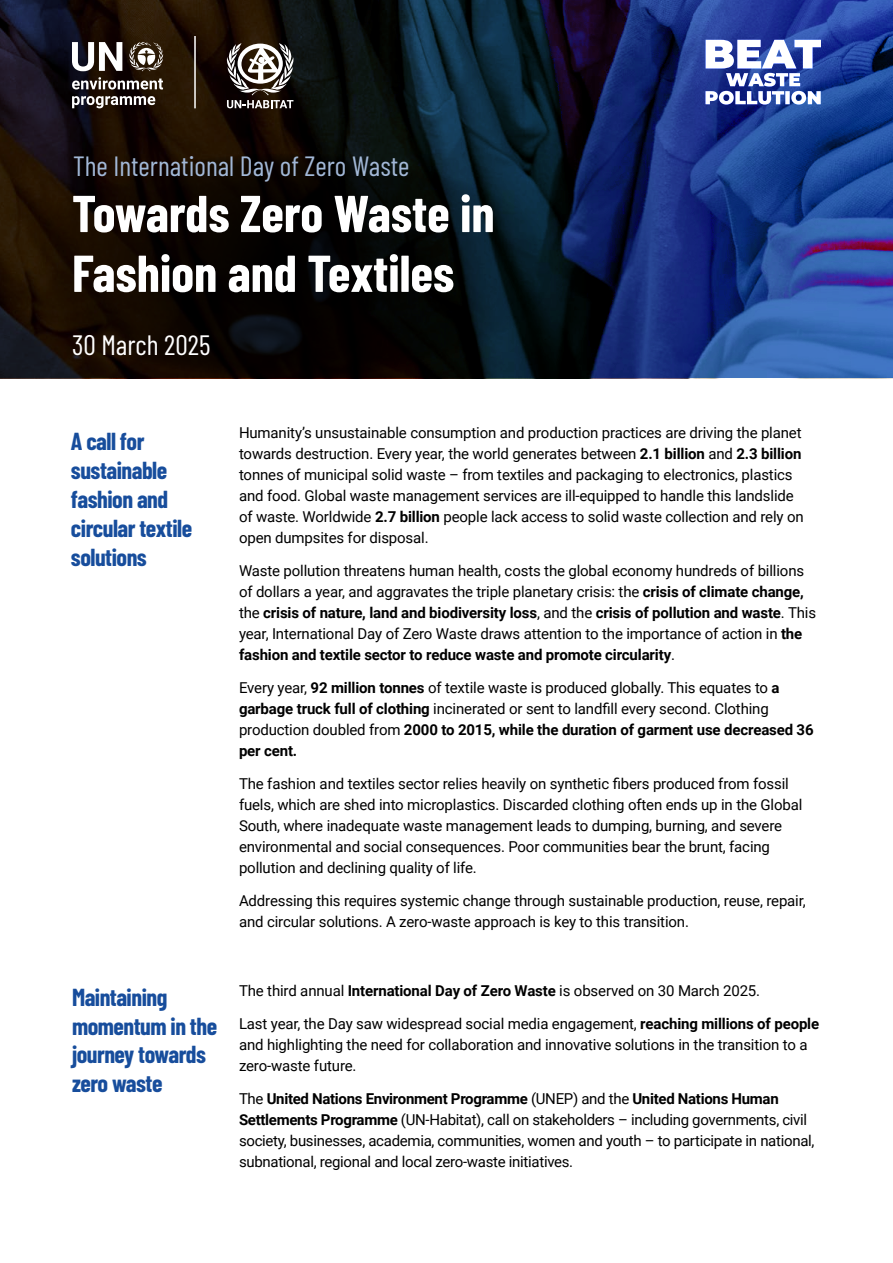
<style>
.page{position:relative;width:893px;height:1263px;background:#fff}
.page>*{position:absolute;margin:0;border:0;box-sizing:border-box;transform-origin:0 0}
.t1{font:700 51.75px/59.8px "Barlow Condensed";color:#fff}
.t2{font:27.9px "Barlow Condensed";color:#fff}
.t3{font:27.75px "Barlow Condensed";color:#a2b8d7}
.t4{font:700 24px/28.8px "Barlow Condensed";letter-spacing:-.02em;color:#174d9c}
.body{font:15px/21px "Roboto";letter-spacing:-.01em;color:#000}
.s1{font-weight:700}
</style>
<div class="page">
<svg style="left:0;top:0;width:275px;height:378px;background:#1b100c"></svg>
<svg style="left:275px;top:0;width:618px;height:378px;background:#1a3163"></svg>
<svg style="left:9px;top:154px;width:549px;height:224px;background:#0a0806"></svg>
<svg style="left:129px;top:42px;width:34px;height:29px"></svg>
<svg style="left:72px;top:42px;width:50px;height:29px"></svg>
<svg style="left:72px;top:77px;width:91px;height:12px"></svg>
<svg style="left:72px;top:96px;width:83px;height:12px"></svg>
<hr style="left:194px;top:36px;width:2px;height:72px;background:#fff">
<svg style="left:227px;top:43px;width:66px;height:65px"></svg>
<p class="t3" style="left:73px;top:146px;width:338px">The International Day of Zero Waste</p>
<p class="t1" style="left:72px;top:181px;width:424px">Towards Zero Waste in<br>Fashion and Textiles</p>
<p class="t2" style="left:72px;top:325px;width:140px">30 March 2025</p>
<h2 class="t4" style="left:71px;top:426px;width:123px">A call for sustainable fashion and circular textile solutions</h2>
<p class="body" style="left:239px;top:421px;width:566px">Humanity’s unsustainable consumption and production practices are driving the planet towards destruction. Every year, the world generates between <span class="s1">2.1 billion</span> and <span class="s1">2.3 billion </span>tonnes of municipal solid waste – from textiles and packaging to electronics, plastics and food. Global waste management services are ill-equipped to handle this landslide of waste. Worldwide <span class="s1">2.7 billion</span> people lack access to solid waste collection and rely on open dumpsites for disposal.</p>
<p class="body" style="left:239px;top:559px;width:579px">Waste pollution threatens human health, costs the global economy hundreds of billions of dollars a year, and aggravates the triple planetary crisis: the <span class="s1">crisis of climate change, </span>the <span class="s1">crisis of nature, land and biodiversity loss</span>, and the <span class="s1">crisis of pollution and waste</span>. This year, International Day of Zero Waste draws attention to the importance of action in <span class="s1">the fashion and textile sector to reduce waste and promote circularity</span>.</p>
<p class="body" style="left:239px;top:676px;width:576px">Every year, <span class="s1">92 million tonnes</span> of textile waste is produced globally. This equates to <span class="s1">a garbage truck full of clothing</span> incinerated or sent to landfill every second. Clothing production doubled from <span class="s1">2000 to 2015, while the duration of garment use decreased 36 per cent.</span></p>
<p class="body" style="left:239px;top:772px;width:565px">The fashion and textiles sector relies heavily on synthetic fibers produced from fossil fuels, which are shed into microplastics. Discarded clothing often ends up in the Global South, where inadequate waste management leads to dumping, burning, and severe environmental and social consequences. Poor communities bear the brunt, facing pollution and declining quality of life.</p>
<p class="body" style="left:239px;top:889px;width:568px">Addressing this requires systemic change through sustainable production, reuse, repair, and circular solutions. A zero-waste approach is key to this transition.</p>
<h2 class="t4" style="left:72px;top:981px;width:147px">Maintaining momentum in the journey towards zero waste</h2>
<p class="body" style="left:239px;top:979px;width:523px">The third annual <span class="s1">International Day of Zero Waste</span> is observed on 30 March 2025.</p>
<p class="body" style="left:239px;top:1012px;width:582px">Last year, the Day saw widespread social media engagement, <span class="s1">reaching millions of people </span>and highlighting the need for collaboration and innovative solutions in the transition to a zero-waste future.</p>
<p class="body" style="left:239px;top:1087px;width:577px">The <span class="s1">United Nations Environment Programme</span> (UNEP) and the <span class="s1">United Nations Human Settlements Programme</span> (UN-Habitat), call on stakeholders – including governments, civil society, businesses, academia, communities, women and youth – to participate in national, subnational, regional and local zero-waste initiatives.</p>
</div>
